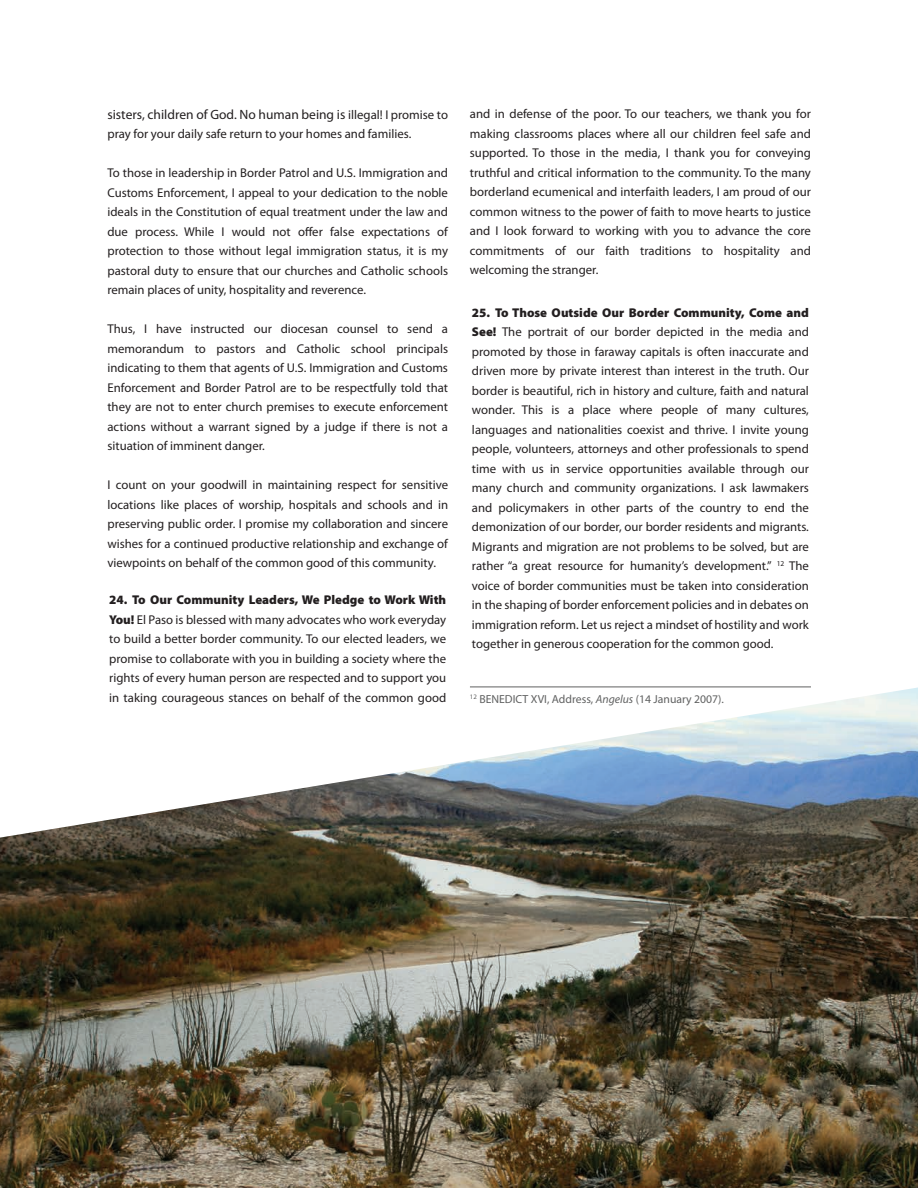
<style>
.page{position:relative;width:918px;height:1188px;background:#fff}
.page>*{position:absolute;margin:0;border:0;box-sizing:border-box;transform-origin:0 0}
.t1{font:13.5px "Myriad Pro";color:#231f20}
.t2{font:12.75px/19.5px "Myriad Pro";color:#231f20;text-align:justify}
.t3{font:11.7px "Myriad Pro";color:#606161}
.s1{font-size:12.75px}
.s2{font-weight:900}
.s3{font-style:italic}
</style>
<div class="page">
<hr style="left:470px;top:687px;width:341px;height:1px;background:#606161">
<img style="left:0;top:688px;width:918px;height:500px">
<p class="t1" style="left:107px;top:107px;width:342px">sisters, children of God. No human being is <span class="s1">illegal! I promise to</span></p>
<p class="t2" style="left:107px;top:125px;width:305px">pray for your daily safe return to your homes and families.</p>
<p class="t2" style="left:107px;top:164px;width:342px">To those in leadership in Border Patrol and U.S. Immigration and Customs Enforcement, I appeal to your dedication to the noble ideals in the Constitution of equal treatment under the law and due process. While I would not offer false expectations of protection to those without legal immigration status, it is my pastoral duty to ensure that our churches and Catholic schools remain places of unity, hospitality and reverence.</p>
<p class="t2" style="left:107px;top:320px;width:342px">Thus, I have instructed our diocesan counsel to send a memorandum to pastors and Catholic school principals indicating to them that agents of U.S. Immigration and Customs Enforcement and Border Patrol are to be respectfully told that they are not to enter church premises to execute enforcement actions without a warrant signed by a judge if there is not a situation of imminent danger.</p>
<p class="t2" style="left:107px;top:476px;width:342px">I count on your goodwill in maintaining respect for sensitive locations like places of worship, hospitals and schools and in preserving public order. I promise my collaboration and sincere wishes for a continued productive relationship and exchange of viewpoints on behalf of the common good of this community.</p>
<p class="t2" style="left:109px;top:591px;width:338px"><span class="s2">24. To Our Community Leaders, We Pledge to Work With You!</span> El Paso is blessed with many advocates who work everyday to build a better border community. To our elected leaders, we promise to collaborate with you in building a society where the rights of every human person are respected and to support you in taking courageous stances on behalf of the common good</p>
<p class="t2" style="left:470px;top:105px;width:343px">and in defense of the poor. To our teachers, we thank you for making classrooms places where all our children feel safe and supported. To those in the media, I thank you for conveying truthful and critical information to the community. To the many borderland ecumenical and interfaith leaders, I am proud of our common witness to the power of faith to move hearts to justice and I look forward to working with you to advance the core commitments of our faith traditions to hospitality and welcoming the stranger.</p>
<p class="t2" style="left:472px;top:303px;width:338px"><span class="s2">25. To Those Outside Our Border Community, Come and See!</span> The portrait of our border depicted in the media and promoted by those in faraway capitals is often inaccurate and driven more by private interest than interest in the truth. Our border is beautiful, rich in history and culture, faith and natural wonder. This is a place where people of many cultures, languages and nationalities coexist and thrive. I invite young people, volunteers, attorneys and other professionals to spend time with us in service opportunities available through our many church and community organizations. I ask lawmakers and policymakers in other parts of the country to end the demonization of our border, our border residents and migrants.<br>Migrants and migration are not problems to be solved, but are rather “a great resource for humanity’s development.” <sup>12</sup> The voice of border communities must be taken into consideration in the shaping of border enforcement policies and in debates on immigration reform. Let us reject a mindset of hostility and work together in generous cooperation for the common good.</p>
<p class="t3" style="left:470px;top:693px;width:256px"><sup>12</sup> BENEDICT XVI, Address, <span class="s3">Angelus</span> (14 January 2007).</p>
</div>
